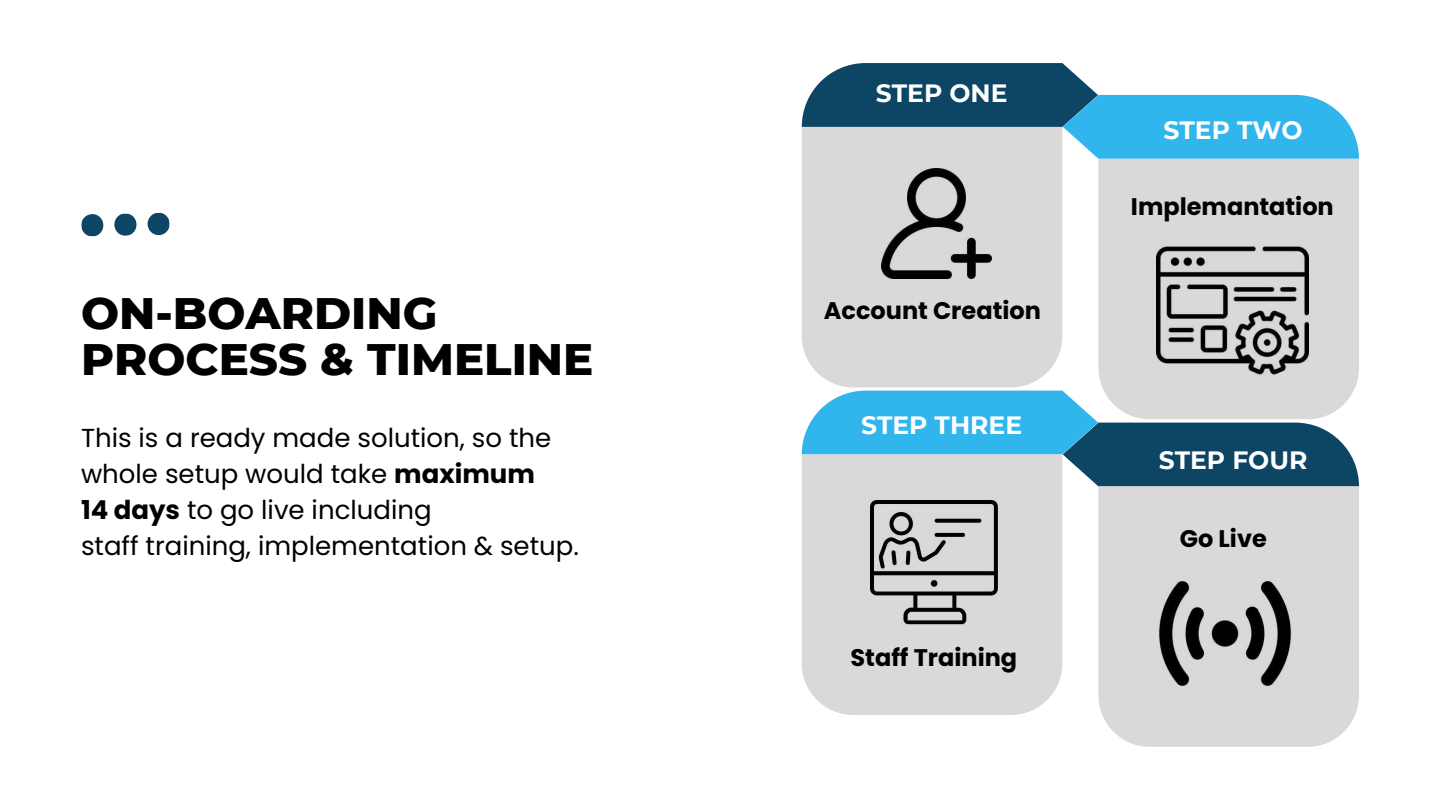
<style>
.page{position:relative;width:1440px;height:810px;background:#fff}
.page>*{position:absolute;margin:0;border:0;box-sizing:border-box;transform-origin:0 0}
.t1{font:800 45px/45.8px "Montserrat";color:#000}
.t2{font:26px/36px "Poppins";color:#000}
.t3{font:700 25px "Montserrat";color:#fff}
.t4{font:700 24px "Poppins";color:#000}
.s1{font-weight:700}
</style>
<div class="page">
<div style="left:802px;top:159px;width:260px;height:228px;background:#d9d9d9"></div>
<svg style="left:802px;top:63px;width:557px;height:96px"></svg>
<div style="left:1098px;top:159px;width:261px;height:232px;background:#d9d9d9"></div>
<div style="left:802px;top:486px;width:260px;height:229px;background:#d9d9d9"></div>
<svg style="left:802px;top:391px;width:557px;height:95px;background:#66a2bd"></svg>
<div style="left:1098px;top:486px;width:261px;height:261px;background:#d9d9d9"></div>
<svg style="left:81px;top:213px;width:89px;height:24px"></svg>
<img style="left:882px;top:169px;width:109px;height:109px">
<img style="left:1157px;top:244px;width:151px;height:142px">
<img style="left:871px;top:499px;width:126px;height:127px">
<img style="left:1155px;top:576px;width:141px;height:117px">
<h1 class="t1" style="left:81px;top:290px;width:514px">ON-BOARDING<br>PROCESS &amp; TIMELINE</h1>
<p class="t2" style="left:81px;top:420px;width:499px">This is a ready made solution, so the whole setup would take <span class="s1">maximum<br>14 days</span> to go live including<br>staff training, implementation &amp; setup.</p>
<p class="t3" style="left:876px;top:78px;width:133px">STEP ONE</p>
<p class="t4" style="left:824px;top:294px;width:219px">Account Creation</p>
<p class="t3" style="left:861px;top:410px;width:163px">STEP THREE</p>
<p class="t4" style="left:851px;top:641px;width:168px">Staff Training</p>
<p class="t3" style="left:1164px;top:114px;width:141px">STEP TWO</p>
<p class="t4" style="left:1131px;top:190px;width:204px">Implemantation</p>
<p class="t3" style="left:1159px;top:444px;width:150px">STEP FOUR</p>
<p class="t4" style="left:1180px;top:522px;width:88px">Go Live</p>
</div>
